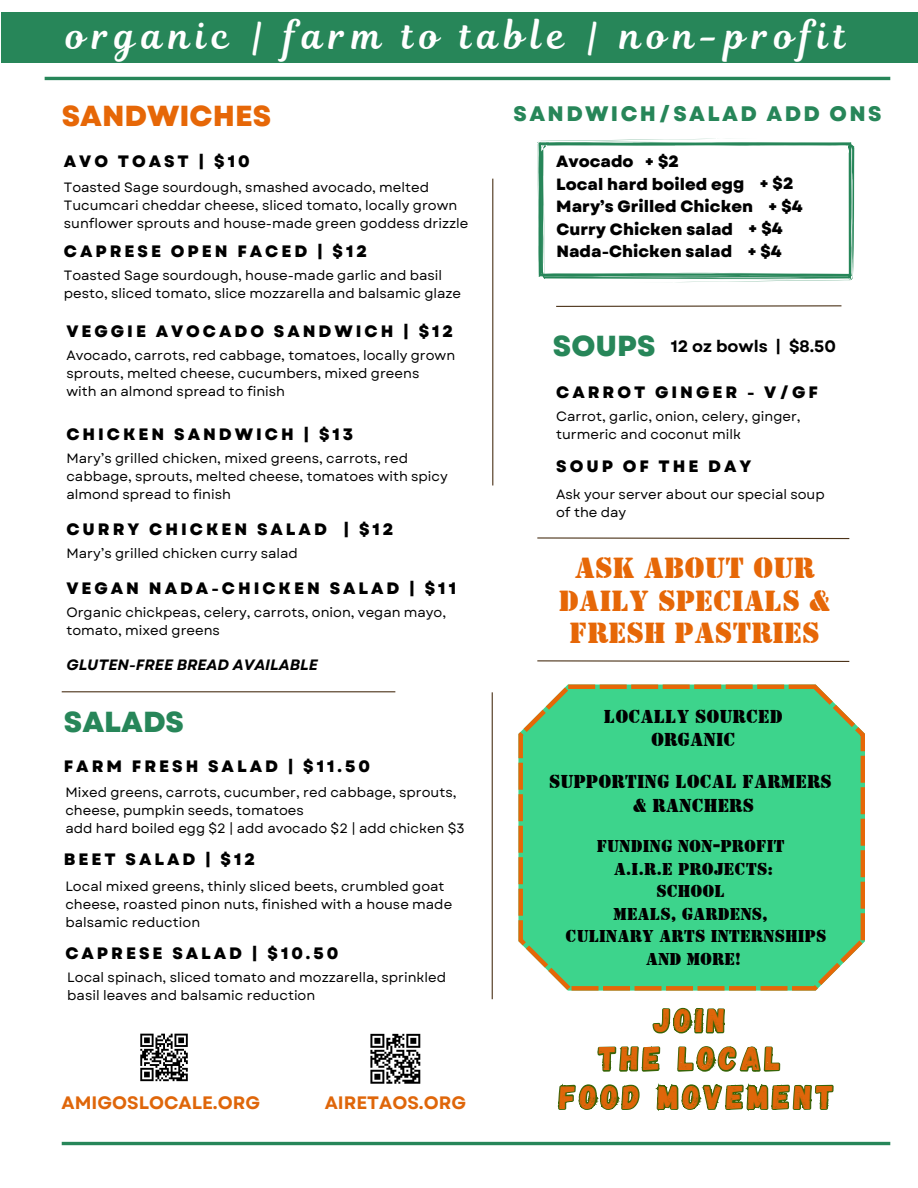
<style>
.page{position:relative;width:918px;height:1188px;background:#fff}
.page>*{position:absolute;margin:0;border:0;box-sizing:border-box;transform-origin:0 0}
.t1{font:36.6px "Magnolia Script";letter-spacing:.18em;color:#fff}
.t2{font:32.7px/38.2px "Gagalin";letter-spacing:.135em;color:#df660a;text-align:center}
.t3{font:28.95px/32.7px "Stencil BT";color:#e66707;text-align:center}
.t4{font:800 28.95px "Garet";color:#278659}
.t5{font:800 28.95px "Garet";color:#e66707}
.t6{font:800 21px "Garet";letter-spacing:.115em;color:#278659}
.t7{font:18.6px "Stencil BT";color:#000}
.t8{font:700 18px "Garet";color:#df660a}
.t9{font:17.1px "Stencil BT";color:#000}
.t10{font:800 16.5px "Garet";letter-spacing:.18em;color:#000}
.t11{font:700 16.5px "Garet";color:#000}
.t12{font:800 16.35px "Garet";letter-spacing:-.005em;color:#000}
.t13{font:italic 700 15px "Garet";color:#000}
.t14{font:13.5px/18px "Garet";color:#000}
</style>
<div class="page">
<hr style="left:62px;top:1142px;width:828px;height:3px;background:#278659">
<hr style="left:62px;top:691px;width:333px;height:1px;background:#4c3319">
<hr style="left:492px;top:179px;width:1px;height:306px;background:#4c3319">
<hr style="left:45px;top:77px;width:845px;height:3px;background:#278659">
<svg style="left:537px;top:660px;width:313px;height:2px"></svg>
<svg style="left:556px;top:305px;width:286px;height:2px"></svg>
<svg style="left:537px;top:537px;width:313px;height:3px"></svg>
<div style="left:1px;top:12px;width:917px;height:51px;background:#278659"></div>
<svg style="left:518px;top:685px;width:347px;height:293px;background:#4bd18b"></svg>
<div style="left:585px;top:927px;width:197px;height:38px;background:#3dd48c"></div>
<svg style="left:555px;top:965px;width:283px;height:181px"></svg>
<svg style="left:676px;top:279px;width:176px;height:4px"></svg>
<svg style="left:537px;top:138px;width:179px;height:139px"></svg>
<svg style="left:540px;top:142px;width:314px;height:137px"></svg>
<hr style="left:492px;top:692px;width:1px;height:307px;background:#4c3319">
<svg style="left:140px;top:1034px;width:48px;height:47px"></svg>
<svg style="left:370px;top:1034px;width:50px;height:50px"></svg>
<p class="t1" style="left:67px;top:10px;width:780px">organic | farm to table | non-profit</p>
<p class="t5" style="left:62px;top:95px;width:211px">SANDWICHES</p>
<p class="t10" style="left:64px;top:149px;width:187px">AVO TOAST | $10</p>
<p class="t14" style="left:64px;top:178px;width:406px">Toasted Sage sourdough, smashed avocado, melted<br>Tucumcari cheddar cheese, sliced tomato, locally grown sunflower sprouts and house-made green goddess drizzle</p>
<p class="t10" style="left:64px;top:240px;width:305px">CAPRESE OPEN FACED | $12</p>
<p class="t14" style="left:64px;top:266px;width:380px">Toasted Sage sourdough, house-made garlic and basil</p>
<p class="t14" style="left:64px;top:284px;width:399px">pesto, sliced tomato, slice mozzarella and balsamic glaze</p>
<p class="t10" style="left:66px;top:319px;width:388px">VEGGIE AVOCADO SANDWICH | $12</p>
<p class="t14" style="left:66px;top:346px;width:390px">Avocado, carrots, red cabbage, tomatoes, locally grown sprouts, melted cheese, cucumbers, mixed greens</p>
<p class="t14" style="left:66px;top:382px;width:220px">with an almond spread to finish</p>
<p class="t10" style="left:66px;top:422px;width:289px">CHICKEN SANDWICH | $13</p>
<p class="t14" style="left:66px;top:449px;width:343px">Mary’s grilled chicken, mixed greens, carrots, red</p>
<p class="t14" style="left:66px;top:467px;width:383px">cabbage, sprouts, melted cheese, tomatoes with spicy</p>
<p class="t14" style="left:66px;top:485px;width:166px">almond spread to finish</p>
<p class="t10" style="left:66px;top:517px;width:329px">CURRY CHICKEN SALAD | $12</p>
<p class="t14" style="left:66px;top:544px;width:233px">Mary’s grilled chicken curry salad</p>
<p class="t10" style="left:66px;top:577px;width:391px">VEGAN NADA-CHICKEN SALAD | $11</p>
<p class="t14" style="left:66px;top:603px;width:381px">Organic chickpeas, celery, carrots, onion, vegan mayo,</p>
<p class="t14" style="left:66px;top:621px;width:155px">tomato, mixed greens</p>
<p class="t13" style="left:66px;top:654px;width:253px">GLUTEN-FREE BREAD AVAILABLE</p>
<p class="t4" style="left:64px;top:701px;width:122px">SALADS</p>
<h3 class="t10" style="left:64px;top:754px;width:308px">FARM FRESH SALAD | $11.50</h3>
<p class="t14" style="left:65px;top:783px;width:393px">Mixed greens, carrots, cucumber, red cabbage, sprouts, cheese, pumpkin seeds, tomatoes</p>
<p class="t14" style="left:65px;top:819px;width:401px">add hard boiled egg $2 | add avocado $2 | add chicken $3</p>
<p class="t10" style="left:64px;top:847px;width:193px">BEET SALAD | $12</p>
<p class="t14" style="left:65px;top:877px;width:388px">Local mixed greens, thinly sliced beets, crumbled goat cheese, roasted pinon nuts, finished with a house made balsamic reduction</p>
<p class="t10" style="left:65px;top:941px;width:274px">CAPRESE SALAD | $10.50</p>
<h1 class="t14" style="left:67px;top:968px;width:380px">Local spinach, sliced tomato and mozzarella, sprinkled basil leaves and balsamic reduction</h1>
<p class="t8" style="left:62px;top:1090px;width:200px">AMIGOSLOCALE.ORG</p>
<p class="t8" style="left:325px;top:1090px;width:143px">AIRETAOS.ORG</p>
<p class="t6" style="left:514px;top:99px;width:370px">SANDWICH/SALAD ADD ONS</p>
<h3 class="t12" style="left:556px;top:150px;width:124px">Avocado + $2</h3>
<h5 class="t12" style="left:556px;top:172px;width:239px">Local hard boiled egg + $2</h5>
<p class="t12" style="left:556px;top:195px;width:248px">Mary’s Grilled Chicken + $4</p>
<p class="t12" style="left:556px;top:217px;width:228px">Curry Chicken salad + $4</p>
<p class="t12" style="left:556px;top:240px;width:227px">Nada-Chicken salad + $4</p>
<p class="t4" style="left:553px;top:325px;width:104px">SOUPS</p>
<p class="t10" style="left:556px;top:380px;width:263px">CARROT GINGER - V/GF</p>
<p class="t11" style="left:671px;top:335px;width:167px">12 oz bowls | $8.50</p>
<p class="t14" style="left:556px;top:407px;width:246px">Carrot, garlic, onion, celery, ginger, turmeric and coconut milk</p>
<p class="t10" style="left:556px;top:455px;width:197px">SOUP OF THE DAY</p>
<h2 class="t14" style="left:556px;top:485px;width:270px">Ask your server about our special soup of the day</h2>
<p class="t3" style="left:559px;top:551px;width:273px">ASK ABOUT OUR<br>DAILY SPECIALS &amp;<br>FRESH PASTRIES</p>
<p class="t7" style="left:604px;top:705px;width:180px">LOCALLY SOURCED</p>
<h3 class="t7" style="left:651px;top:728px;width:86px">ORGANIC</h3>
<p class="t7" style="left:549px;top:770px;width:284px">SUPPORTING LOCAL FARMERS</p>
<p class="t7" style="left:633px;top:794px;width:123px">&amp; RANCHERS</p>
<p class="t9" style="left:597px;top:835px;width:190px">FUNDING NON-PROFIT</p>
<p class="t9" style="left:614px;top:858px;width:161px">A.I.R.E PROJECTS:</p>
<p class="t9" style="left:656px;top:880px;width:70px">SCHOOL</p>
<p class="t9" style="left:613px;top:903px;width:156px">MEALS, GARDENS,</p>
<p class="t9" style="left:566px;top:925px;width:262px">CULINARY ARTS INTERNSHIPS</p>
<p class="t9" style="left:646px;top:948px;width:97px">AND MORE!</p>
<h4 class="t2" style="left:560px;top:1000px;width:276px">JOIN<br>THE LOCAL<br>FOOD MOVEMENT</h4>
</div>
